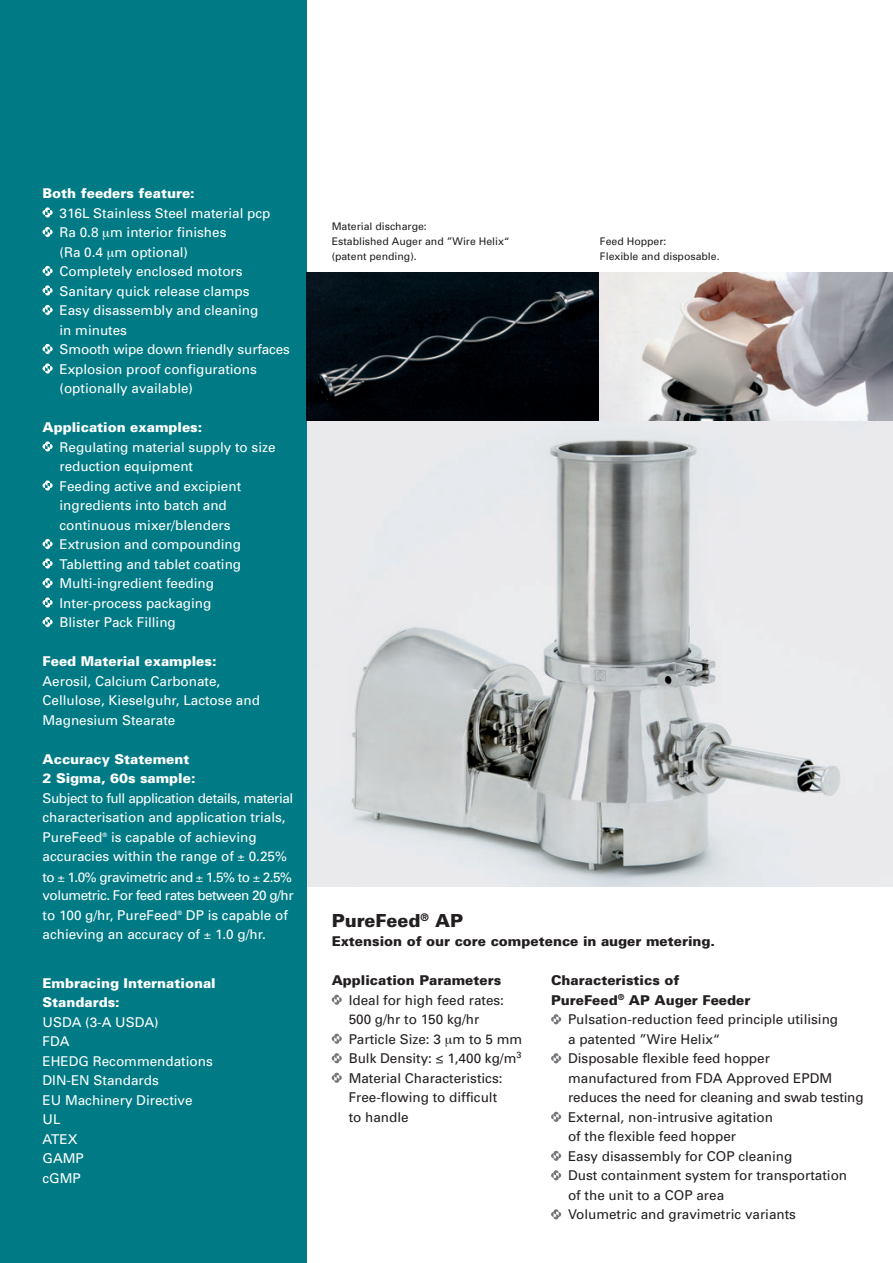
<style>
.page{position:relative;width:893px;height:1263px;background:#fff}
.page>*{position:absolute;margin:0;border:0;box-sizing:border-box;transform-origin:0 0}
.t1{font:900 18px "Univers";color:#231f20}
.t2{font:13.5px/19.5px "Univers";color:#fff}
.t3{font:13.5px/19.5px "Univers";color:#231f20}
.t4{font:900 13.5px/19.5px "Univers";color:#fff}
.t5{font:900 13.5px "Univers";color:#231f20}
.t6{font:13.5px/18px "Univers";letter-spacing:-.035em;color:#fff}
.t7{font:10.5px/15.1px "Univers";color:#231f20}
.t8{font:6px "Univers";color:#fff}
</style>
<div class="page">
<img style="left:306px;top:421px;width:587px;height:466px">
<div style="left:0;top:0;width:306px;height:1263px;background:#007b85"></div>
<img style="left:306px;top:272px;width:587px;height:149px">
<svg style="left:43px;top:207px;width:10px;height:11px"></svg>
<svg style="left:43px;top:227px;width:10px;height:10px"></svg>
<svg style="left:43px;top:266px;width:10px;height:10px"></svg>
<svg style="left:43px;top:285px;width:10px;height:11px"></svg>
<svg style="left:43px;top:305px;width:10px;height:10px"></svg>
<svg style="left:43px;top:344px;width:10px;height:10px"></svg>
<svg style="left:43px;top:363px;width:10px;height:11px"></svg>
<svg style="left:43px;top:441px;width:10px;height:11px"></svg>
<svg style="left:43px;top:480px;width:10px;height:11px"></svg>
<svg style="left:43px;top:539px;width:10px;height:10px"></svg>
<svg style="left:43px;top:558px;width:10px;height:10px"></svg>
<svg style="left:43px;top:578px;width:10px;height:10px"></svg>
<svg style="left:43px;top:597px;width:10px;height:10px"></svg>
<svg style="left:43px;top:617px;width:10px;height:10px"></svg>
<svg style="left:332px;top:995px;width:10px;height:10px"></svg>
<svg style="left:332px;top:1034px;width:10px;height:10px"></svg>
<svg style="left:332px;top:1053px;width:10px;height:10px"></svg>
<svg style="left:332px;top:1073px;width:10px;height:10px"></svg>
<svg style="left:551px;top:1014px;width:10px;height:10px"></svg>
<svg style="left:551px;top:1053px;width:10px;height:10px"></svg>
<svg style="left:551px;top:1112px;width:10px;height:10px"></svg>
<svg style="left:551px;top:1151px;width:10px;height:10px"></svg>
<svg style="left:551px;top:1170px;width:10px;height:10px"></svg>
<svg style="left:551px;top:1209px;width:10px;height:10px"></svg>
<p class="t4" style="left:43px;top:185px;width:154px">Both feeders feature:</p>
<p class="t2" style="left:60px;top:204px;width:232px">316L Stainless Steel material pcp<br>Ra 0.8 m interior finishes<br>(Ra 0.4 m optional)<br>Completely enclosed motors<br>Sanitary quick release clamps<br>Easy disassembly and cleaning<br>in minutes<br>Smooth wipe down friendly surfaces<br>Explosion proof configurations (optionally available)</p>
<p class="t4" style="left:43px;top:419px;width:161px">Application examples:</p>
<p class="t2" style="left:60px;top:438px;width:218px">Regulating material supply to size reduction equipment<br>Feeding active and excipient ingredients into batch and continuous mixer/blenders<br>Extrusion and compounding<br>Tabletting and tablet coating<br>Multi-ingredient feeding<br>Inter-process packaging<br>Blister Pack Filling</p>
<p class="t4" style="left:43px;top:653px;width:176px">Feed Material examples:</p>
<p class="t2" style="left:43px;top:672px;width:219px">Aerosil, Calcium Carbonate,<br>Cellulose, Kieselguhr, Lactose and<br>Magnesium Stearate</p>
<p class="t4" style="left:43px;top:750px;width:155px">Accuracy Statement<br>2 Sigma, 60s sample:</p>
<p class="t2" style="left:43px;top:789px;width:252px">Subject to full application details, material characterisation and application trials,<br>PureFeed</p>
<p class="t2" style="left:43px;top:828px;width:246px;text-indent:69px">is capable of achieving accuracies within the range of 0.25%</p>
<p class="t6" style="left:43px;top:869px;width:253px">to 1.0% gravimetric and 1.5% to 2.5% volumetric. For feed rates between 20 g/hr</p>
<p class="t2" style="left:43px;top:906px;width:136px">to 100 g/hr, PureFeed</p>
<p class="t8" style="left:177px;top:911px;width:6px">®</p>
<p class="t8" style="left:103px;top:833px;width:6px">®</p>
<p class="t2" style="left:43px;top:906px;width:247px;text-indent:143px">DP is capable of achieving an accuracy of 1.0 g/hr.</p>
<p class="t4" style="left:43px;top:974px;width:175px">Embracing International<br>Standards:</p>
<p class="t2" style="left:43px;top:1013px;width:172px">USDA (3-A USDA)<br>FDA<br>EHEDG Recommendations<br>DIN-EN Standards<br>EU Machinery Directive<br>UL<br>ATEX<br>GAMP<br>cGMP</p>
<p class="t7" style="left:332px;top:219px;width:180px">Material discharge:<br>Established Auger and ”Wire Helix“ (patent pending).</p>
<p class="t7" style="left:600px;top:234px;width:121px">Feed Hopper:<br>Flexible and disposable.</p>
<h1 class="t1" style="left:332px;top:914px;width:133px">PureFeed<sup>®</sup> AP</h1>
<p class="t5" style="left:332px;top:936px;width:385px">Extension of our core competence in auger metering.</p>
<p class="t5" style="left:332px;top:975px;width:171px">Application Parameters</p>
<p class="t3" style="left:349px;top:991px;width:175px">Ideal for high feed rates:<br>500 g/hr to 150 kg/hr<br>Particle Size: 3 m to 5 mm<br>Bulk Density: &lt; 1,400 kg/m<sup>3<br></sup>Material Characteristics:<br>Free-flowing to difficult<br>to handle</p>
<p class="t5" style="left:551px;top:975px;width:130px">Characteristics of</p>
<p class="t5" style="left:551px;top:995px;width:201px">PureFeed<sup>®</sup> AP Auger Feeder</p>
<p class="t3" style="left:568px;top:1011px;width:272px">Pulsation-reduction feed principle utilising</p>
<p class="t3" style="left:568px;top:1030px;width:154px">a patented ”Wire Helix“</p>
<p class="t3" style="left:568px;top:1050px;width:203px">Disposable flexible feed hopper</p>
<p class="t3" style="left:568px;top:1069px;width:266px">manufactured from FDA Approved EPDM</p>
<p class="t3" style="left:568px;top:1089px;width:297px">reduces the need for cleaning and swab testing</p>
<p class="t3" style="left:568px;top:1108px;width:206px">External, non-intrusive agitation</p>
<p class="t3" style="left:568px;top:1128px;width:170px">of the flexible feed hopper</p>
<p class="t3" style="left:568px;top:1147px;width:226px">Easy disassembly for COP cleaning</p>
<p class="t3" style="left:568px;top:1167px;width:281px">Dust containment system for transportation</p>
<p class="t3" style="left:568px;top:1186px;width:158px">of the unit to a COP area</p>
<p class="t3" style="left:568px;top:1206px;width:229px">Volumetric and gravimetric variants</p>
</div>
